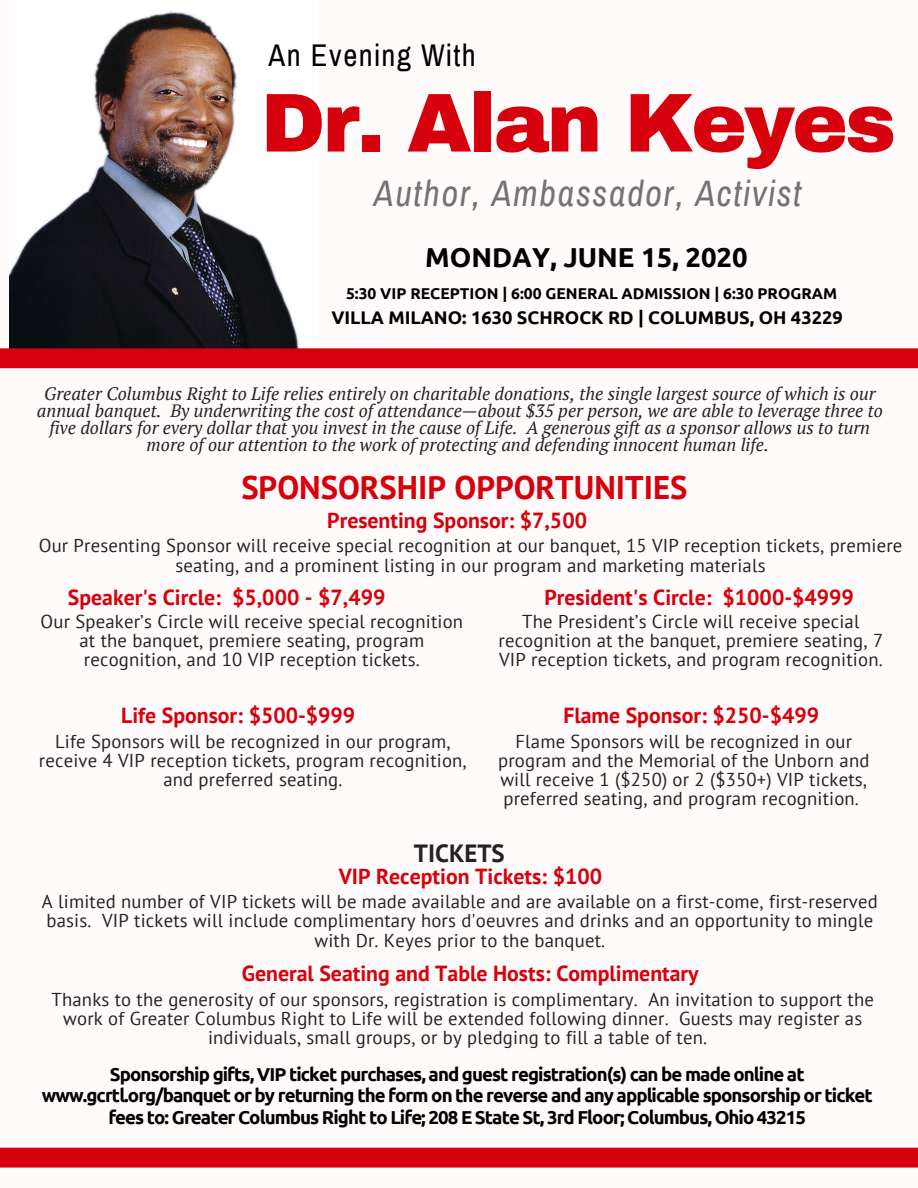
<style>
.page{position:relative;width:918px;height:1188px;background:#fffbfb}
.page>*{position:absolute;margin:0;border:0;box-sizing:border-box;transform-origin:0 0}
.t1{font:900 83.4px "Archivo";letter-spacing:-.035em;color:#d7000d}
.t2{font:italic 36px "Archivo Narrow";letter-spacing:.05em;color:#737373}
.t3{font:700 32.7px "PT Sans";color:#d7000d}
.t4{font:30.6px "Archivo Narrow";letter-spacing:.05em;color:#000}
.t5{font:700 27.45px "Ubuntu";color:#000}
.t6{font:700 24.9px "PT Sans";color:#222}
.t7{font:700 21.75px "PT Sans";color:#d7000d}
.t8{font:18.75px/19.2px "PT Sans";letter-spacing:.01em;color:#222;text-align:center}
.t9{font:700 18.75px/21.3px "Ubuntu";letter-spacing:-.05em;color:#000;text-align:center}
.t10{font:700 18.3px "Ubuntu";color:#000}
.t11{font:italic 17.85px/16.8px "PT Serif";color:#222;text-align:center}
.t12{font:700 15.6px "Ubuntu";color:#000}
</style>
<div class="page">
<img style="left:9px;top:11px;width:290px;height:337px">
<div style="left:0;top:348px;width:918px;height:20px;background:#d7000d"></div>
<div style="left:0;top:1148px;width:918px;height:20px;background:#d7000d"></div>
<h3 class="t4" style="left:269px;top:39px;width:209px">An Evening With</h3>
<h1 class="t1" style="left:261px;top:78px;width:637px">Dr. Alan Keyes</h1>
<h2 class="t2" style="left:374px;top:175px;width:429px">Author, Ambassador, Activist</h2>
<h3 class="t5" style="left:425px;top:241px;width:324px">MONDAY, JUNE 15, 2020</h3>
<p class="t12" style="left:346px;top:285px;width:493px">5:30 VIP RECEPTION | 6:00 GENERAL ADMISSION | 6:30 PROGRAM</p>
<p class="t10" style="left:331px;top:307px;width:513px">VILLA MILANO: 1630 SCHROCK RD | COLUMBUS, OH 43229</p>
<p class="t11" style="left:37px;top:385px;width:847px">Greater Columbus Right to Life relies entirely on charitable donations, the single largest source of which is our annual banquet. By underwriting the cost of attendance—about $35 per person, we are able to leverage three to five dollars for every dollar that you invest in the cause of Life. A generous gift as a sponsor allows us to turn more of our attention to the work of protecting and defending innocent human life.</p>
<h3 class="t3" style="left:241px;top:465px;width:448px">SPONSORSHIP OPPORTUNITIES</h3>
<p class="t8" style="left:39px;top:536px;width:865px">Our Presenting Sponsor will receive special recognition at our banquet, 15 VIP reception tickets, premiere seating, and a prominent listing in our program and marketing materials</p>
<p class="t8" style="left:41px;top:611px;width:424px">Our Speaker’s Circle will receive special recognition at the banquet, premiere seating, program recognition, and 10 VIP reception tickets.</p>
<p class="t8" style="left:499px;top:611px;width:386px">The President’s Circle will receive special recognition at the banquet, premiere seating, 7<br>VIP reception tickets, and program recognition.</p>
<p class="t7" style="left:327px;top:506px;width:261px">Presenting Sponsor: $7,500</p>
<p class="t7" style="left:68px;top:582px;width:319px">Speaker's Circle: $5,000 - $7,499</p>
<p class="t7" style="left:544px;top:582px;width:311px">President's Circle: $1000-$4999</p>
<p class="t7" style="left:121px;top:701px;width:236px">Life Sponsor: $500-$999</p>
<p class="t7" style="left:563px;top:701px;width:257px">Flame Sponsor: $250-$499</p>
<p class="t8" style="left:39px;top:731px;width:429px">Life Sponsors will be recognized in our program, receive 4 VIP reception tickets, program recognition, and preferred seating.</p>
<p class="t8" style="left:498px;top:731px;width:373px">Flame Sponsors will be recognized in our program and the Memorial of the Unborn and will receive 1 ($250) or 2 ($350+) VIP tickets, preferred seating, and program recognition.</p>
<h3 class="t6" style="left:414px;top:837px;width:92px">TICKETS</h3>
<p class="t7" style="left:339px;top:861px;width:265px">VIP Reception Tickets: $100</p>
<p class="t8" style="left:42px;top:892px;width:837px">A limited number of VIP tickets will be made available and are available on a first-come, first-reserved basis. VIP tickets will include complimentary hors d'oeuvres and drinks and an opportunity to mingle with Dr. Keyes prior to the banquet.</p>
<p class="t7" style="left:242px;top:959px;width:458px">General Seating and Table Hosts: Complimentary</p>
<p class="t8" style="left:52px;top:989px;width:824px">Thanks to the generosity of our sponsors, registration is complimentary. An invitation to support the work of Greater Columbus Right to Life will be extended following dinner. Guests may register as individuals, small groups, or by pledging to fill a table of ten.</p>
<p class="t9" style="left:42px;top:1063px;width:833px">Sponsorship gifts, VIP ticket purchases, and guest registration(s) can be made online at www.gcrtl.org/banquet or by returning the form on the reverse and any applicable sponsorship or ticket fees to: Greater Columbus Right to Life; 208 E State St, 3rd Floor; Columbus, Ohio 43215</p>
</div>
